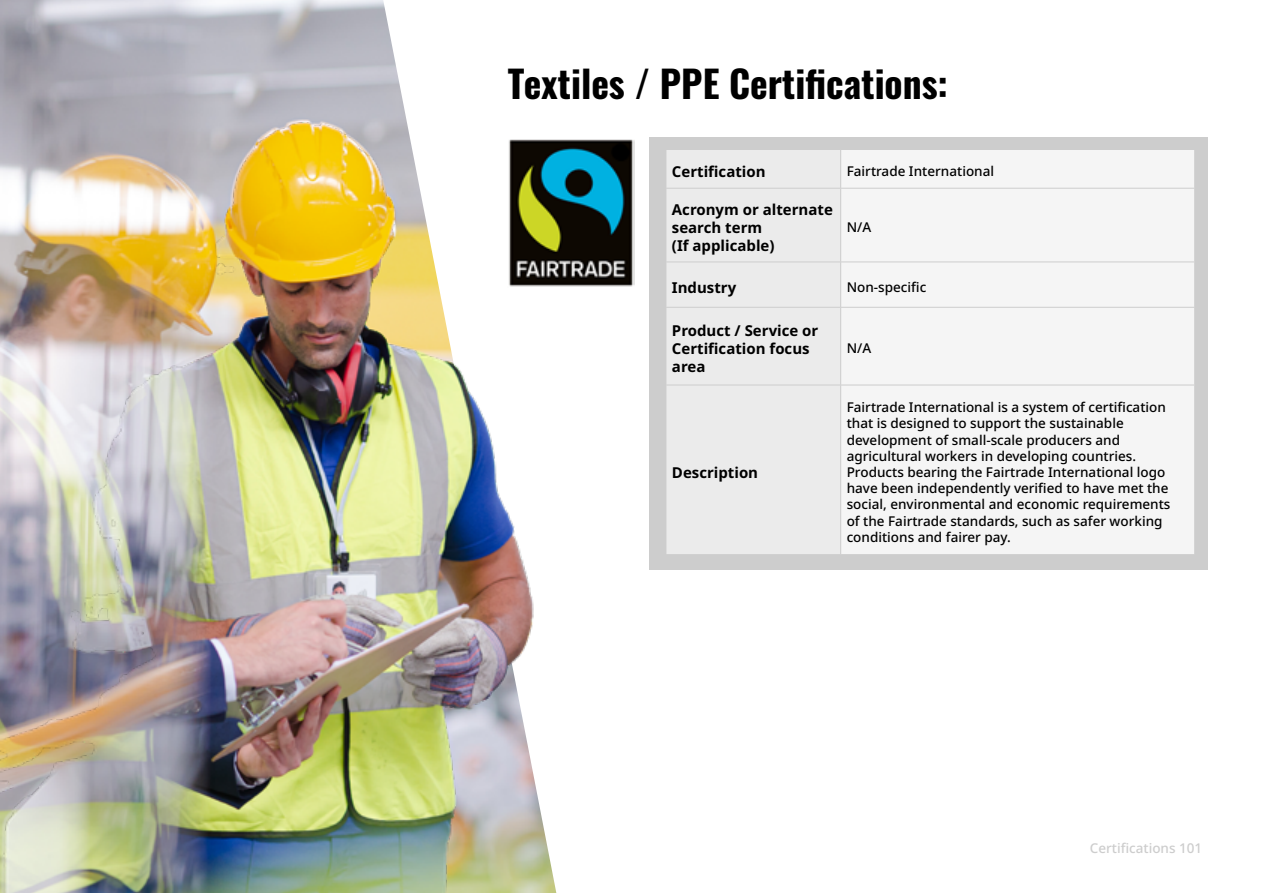
<style>
.page{position:relative;width:1263px;height:893px;background:#fff}
.page>*{position:absolute;margin:0;border:0;box-sizing:border-box;transform-origin:0 0}
.t1{font:700 37.5px "Oswald";color:#000}
.t2{font:700 15px/18px "Noto Sans";color:#000}
.t3{font:500 13.5px/16.2px "Noto Sans";color:#000}
.t4{font:500 13.5px "Noto Sans";color:#cdcdcd}
</style>
<div class="page">
<img style="left:0;top:0;width:557px;height:893px">
<div style="left:649px;top:137px;width:559px;height:433px;background:#cdcdcd"></div>
<div style="left:666px;top:150px;width:174px;height:404px;background:#ebebeb"></div>
<div style="left:841px;top:150px;width:353px;height:404px;background:#f5f5f5"></div>
<hr style="left:665px;top:188px;width:176px;height:1px;background:#cdcdcd">
<hr style="left:841px;top:188px;width:354px;height:1px;background:#cdcdcd">
<hr style="left:665px;top:262px;width:176px;height:1px;background:#cdcdcd">
<hr style="left:841px;top:262px;width:354px;height:1px;background:#cdcdcd">
<hr style="left:665px;top:307px;width:176px;height:1px;background:#cdcdcd">
<hr style="left:841px;top:307px;width:354px;height:1px;background:#cdcdcd">
<hr style="left:665px;top:385px;width:176px;height:1px;background:#cdcdcd">
<hr style="left:841px;top:385px;width:354px;height:1px;background:#cdcdcd">
<img style="left:508px;top:137px;width:127px;height:150px">
<h1 class="t1" style="left:508px;top:64px;width:442px">Textiles / PPE Certifications:</h1>
<p class="t2" style="left:672px;top:163px;width:95px">Certification</p>
<p class="t3" style="left:847px;top:163px;width:149px">Fairtrade International</p>
<p class="t2" style="left:672px;top:201px;width:162px">Acronym or alternate search term<br>(If applicable)</p>
<p class="t3" style="left:847px;top:220px;width:26px">N/A</p>
<p class="t2" style="left:672px;top:279px;width:66px">Industry</p>
<p class="t3" style="left:847px;top:279px;width:81px">Non-specific</p>
<p class="t2" style="left:672px;top:322px;width:148px">Product / Service or<br>Certification focus area</p>
<p class="t3" style="left:847px;top:341px;width:26px">N/A</p>
<p class="t2" style="left:672px;top:464px;width:88px">Description</p>
<p class="t3" style="left:847px;top:400px;width:325px">Fairtrade International is a system of certification that is designed to support the sustainable development of small-scale producers and agricultural workers in developing countries.<br>Products bearing the Fairtrade International logo have been independently verified to have met the social, environmental and economic requirements of the Fairtrade standards, such as safer working conditions and fairer pay.</p>
<p class="t4" style="left:1090px;top:839px;width:114px">Certifications 101</p>
</div>
